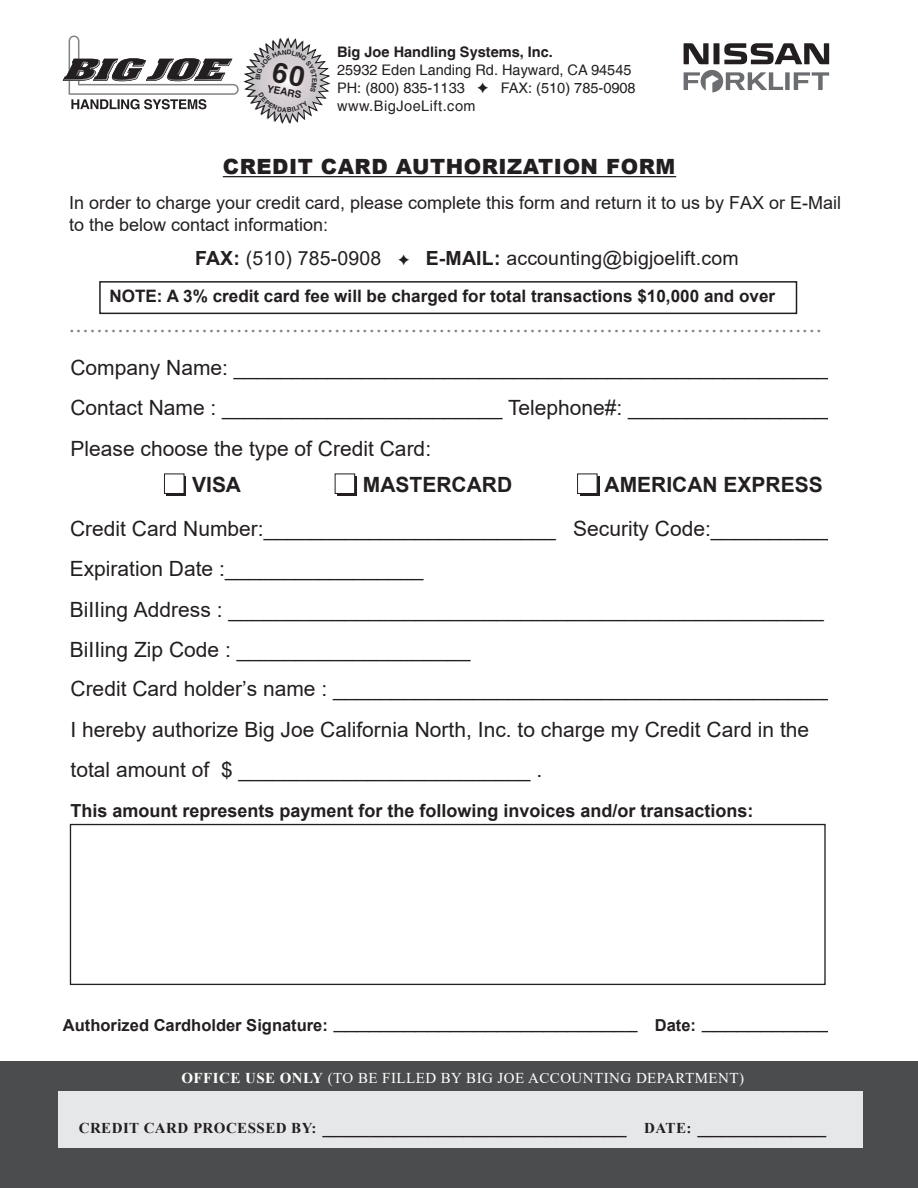
<style>
.page{position:relative;width:918px;height:1188px;background:#fff}
.page>*{position:absolute;margin:0;border:0;box-sizing:border-box;transform-origin:0 0}
.t1{font:21px/40.3px "Arial";color:#231f20}
.t2{font:700 21px "Arial";color:#231f20}
.t3{font:900 21px "Arial";letter-spacing:.025em;color:#231f20}
.t4{font:19.5px "Arial";letter-spacing:.01em;color:#231f20}
.t5{font:18px/21.6px "Arial";color:#231f20}
.t6{font:18px "Arial Rounded MT Bold";color:#808285}
.t7{font:700 18px "Arial";color:#231f20}
.t8{font:700 17.1px "Arial";color:#231f20}
.t9{font:15px "Times New Roman";letter-spacing:.03em;color:#fff}
.t10{font:14.55px/18px "Helvetica";color:#231f20}
.t11{font:700 14.55px "Helvetica";color:#231f20}
.t12{font:14.55px "Helvetica";letter-spacing:.035em;color:#231f20}
.t13{font:700 10.05px "Helvetica";color:#231f20}
.s1{font-weight:700}
.s2{font-family:"Times New Roman";font-weight:700;font-size:15px}
</style>
<div class="page">
<div style="left:0;top:1061px;width:918px;height:127px;background:#4b4c4d"></div>
<div style="left:714px;top:43px;width:5px;height:21px;background:#231f20"></div>
<svg style="left:684px;top:43px;width:25px;height:21px"></svg>
<svg style="left:724px;top:43px;width:105px;height:21px"></svg>
<div style="left:785px;top:72px;width:5px;height:18px;background:#6c6d70"></div>
<svg style="left:794px;top:72px;width:35px;height:18px"></svg>
<svg style="left:684px;top:70px;width:99px;height:22px"></svg>
<hr style="left:223px;top:176px;width:453px;height:1px;background:#231f20">
<div style="left:70px;top:824px;width:756px;height:161px;border:1px solid #231f20"></div>
<div style="left:167px;top:476px;width:19px;height:20px;background:#231f20"></div>
<div style="left:164px;top:474px;width:20px;height:20px;background:#fff;border:1px solid #231f20"></div>
<div style="left:337px;top:476px;width:20px;height:20px;background:#231f20"></div>
<div style="left:335px;top:474px;width:20px;height:20px;background:#fff;border:1px solid #231f20"></div>
<div style="left:580px;top:476px;width:19px;height:20px;background:#231f20"></div>
<div style="left:577px;top:474px;width:20px;height:20px;background:#fff;border:1px solid #231f20"></div>
<div style="left:99px;top:281px;width:698px;height:33px;border:2px solid #231f20"></div>
<div style="left:58px;top:1091px;width:805px;height:57px;background:#e6e7e9"></div>
<svg style="left:63px;top:36px;width:267px;height:88px"></svg>
<p class="t13" style="left:269px;top:82px;width:36px;rotate:12deg">YEARS</p>
<p class="t11" style="left:337px;top:43px;width:217px">Big Joe Handling Systems, Inc.</p>
<p class="t10" style="left:337px;top:61px;width:296px">25932 Eden Landing Rd. Hayward, CA 94545<br>PH: (800) 835-1133</p>
<p class="t10" style="left:501px;top:79px;width:137px">FAX: (510) 785-0908</p>
<p class="t12" style="left:337px;top:98px;width:140px">www.BigJoeLift.com</p>
<p class="t3" style="left:223px;top:151px;width:454px">CREDIT CARD AUTHORIZATION FORM</p>
<p class="t5" style="left:69px;top:192px;width:774px">In order to charge your credit card, please complete this form and return it to us by FAX or E-Mail to the below contact information:</p>
<p class="t4" style="left:195px;top:244px;width:188px"><span class="s1">FAX:</span> (510) 785-0908</p>
<p class="t4" style="left:426px;top:244px;width:314px"><span class="s1">E-MAIL:</span> accounting@bigjoelift.com</p>
<p class="t8" style="left:109px;top:284px;width:667px">NOTE: A 3% credit card fee will be charged for total transactions $10,000 and over</p>
<p class="t6" style="left:69px;top:315px;width:754px">............................................................................................................</p>
<p class="t1" style="left:70px;top:347px;width:784px;text-align:justify">Company Name: _____________________________________________________ Contact Name : ________________________ Telephone#: ___________________ Please choose the type of Credit Card:</p>
<p class="t2" style="left:192px;top:470px;width:50px">VISA</p>
<p class="t2" style="left:363px;top:470px;width:151px">MASTERCARD</p>
<p class="t2" style="left:605px;top:470px;width:220px">AMERICAN EXPRESS</p>
<p class="t1" style="left:70px;top:508px;width:771px">Credit Card Number:_________________________ Security Code:___________<br>Expiration Date :_________________</p>
<p class="t1" style="left:70px;top:589px;width:756px">BiIIing Address : ___________________________________________________</p>
<p class="t1" style="left:70px;top:630px;width:767px;line-height:39.2px">BiIIing Zip Code : ____________________<br>Credit Card holder’s name : ___________________________________________</p>
<p class="t1" style="left:71px;top:710px;width:740px;line-height:39.8px">I hereby authorize Big Joe California North, Inc. to charge my Credit Card in the total amount of $ _________________________ .</p>
<p class="t7" style="left:70px;top:798px;width:685px">This amount represents payment for the following invoices and/or transactions:</p>
<p class="t1" style="left:63px;top:1001px;width:769px"><sub>Authorized</sub> <sub>Cardholder</sub> <sub>Signature:</sub> __________________________ <sub>Date:</sub> ___________</p>
<p class="t9" style="left:182px;top:1067px;width:564px"><span class="s1">OFFICE USE ONLY</span> (TO BE FILLED BY BIG JOE ACCOUNTING DEPARTMENT)</p>
<p class="t1" style="left:79px;top:1106px;width:749px"><span class="s2">CREDIT CARD PROCESSED BY:</span> __________________________ <span class="s2">DATE:</span> ___________</p>
</div>
